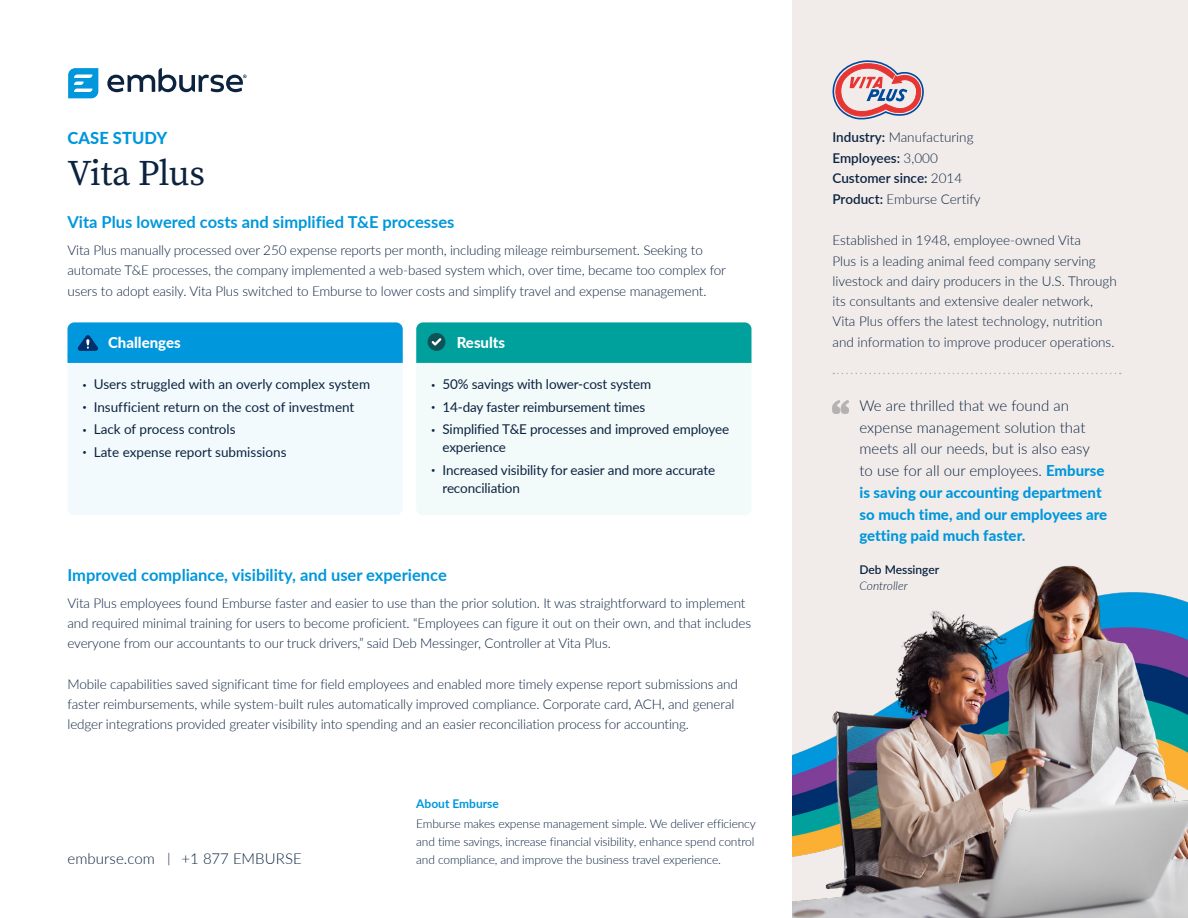
<style>
.page{position:relative;width:1188px;height:918px;background:#fff}
.page>*{position:absolute;margin:0;border:0;box-sizing:border-box;transform-origin:0 0}
.Headline-SSP{font:36px "Source Serif Pro";letter-spacing:-.01em;color:#0c2340}
.Body-headline{font:700 16.5px "Lato";color:#0097dc}
.Case-study-tag{font:800 16.5px "Lato";letter-spacing:.005em;color:#0097dc}
.quote{font:300 15px/21.8px "Lato";color:#0c2340}
.Container-headline{font:800 15px "Lato";color:#fff}
.Body{font:300 13.5px/20.2px "Lato";letter-spacing:-.01em;color:#0c2340}
.t1{font:13.5px/18px "Lato";letter-spacing:-.01em;color:#0c2340}
.Body-small{font:300 13.5px "Lato";color:#0c2340}
.Body-small-2{font:600 13.5px "Lato";color:#0c2340}
._8pt-small-print{font:300 12px/18px "Lato";letter-spacing:-.01em;color:#0c2340}
._8pt_semi{font:600 12px "Lato";color:#0c2340}
._8pt-bold{font:700 12px "Lato";color:#0097dc}
._8pt-italics{font:italic 300 12px "Lato";color:#0c2340}
.s1{font-size:7.5px}
.s2{font-size:13.5px}
.s3{font-weight:600}
.s4{font-weight:300}
.s5{font-weight:800;color:#0097dc}
</style>
<div class="page">
<div style="left:792px;top:0;width:396px;height:918px;background:#f1ecea"></div>
<svg style="left:833px;top:373px;width:288px;height:1px"></svg>
<img style="left:832px;top:400px;width:17px;height:14px">
<div style="left:417px;top:363px;width:334px;height:152px;background:#f2fafa"></div>
<svg style="left:416px;top:322px;width:336px;height:41px;background:#04a19d"></svg>
<div style="left:68px;top:363px;width:334px;height:152px;background:#f2fafd"></div>
<div style="left:68px;top:322px;width:335px;height:41px;background:#0097dc"></div>
<svg style="left:832px;top:60px;width:92px;height:59px"></svg>
<img style="left:793px;top:566px;width:395px;height:352px">
<svg style="left:68px;top:68px;width:30px;height:30px"></svg>
<svg style="left:107px;top:68px;width:140px;height:24px"></svg>
<p class="Case-study-tag" style="left:68px;top:126px;width:101px">CASE STUDY</p>
<p class="Headline-SSP" style="left:68px;top:149px;width:139px">Vita Plus</p>
<p class="Body-headline" style="left:68px;top:210px;width:388px">Vita Plus lowered costs and simplified T&amp;E processes</p>
<p class="Body" style="left:68px;top:240px;width:660px">Vita Plus manually processed over 250 expense reports per month, including mileage reimbursement. Seeking to automate T&amp;E processes, the company implemented a web-based system which, over time, became too complex for users to adopt easily. Vita Plus switched to Emburse to lower costs and simplify travel and expense management.</p>
<p class="Container-headline" style="left:108px;top:332px;width:74px">Challenges</p>
<p class="t1" style="left:82px;top:375px;width:289px"><span class="s1">Ҍ</span> Users struggled with an overly complex system</p>
<p class="t1" style="left:82px;top:397px;width:273px"><span class="s1">Ҍ</span> Insufficient return on the cost of investment</p>
<p class="t1" style="left:82px;top:420px;width:155px"><span class="s1">Ҍ</span> Lack of process controls</p>
<p class="t1" style="left:82px;top:442px;width:206px"><span class="s1">Ҍ</span> Late expense report submissions</p>
<p class="Container-headline" style="left:457px;top:332px;width:50px">Results</p>
<p class="t1" style="left:431px;top:375px;width:222px"><span class="s1">Ҍ</span> 50% savings with lower-cost system</p>
<p class="t1" style="left:431px;top:397px;width:216px"><span class="s1">Ҍ</span> 14-day faster reimbursement times</p>
<p class="t1" style="left:442px;top:420px;width:288px;text-indent:-11px"><span class="s1">Ҍ</span> Simplified T&amp;E processes and improved employee experience</p>
<p class="t1" style="left:442px;top:460px;width:274px;text-indent:-11px"><span class="s1">Ҍ</span> Increased visibility for easier and more accurate reconciliation</p>
<p class="Body-headline" style="left:68px;top:563px;width:381px">Improved compliance, visibility, and user experience</p>
<p class="Body" style="left:68px;top:592px;width:685px">Vita Plus employees found Emburse faster and easier to use than the prior solution. It was straightforward to implement and required minimal training for users to become proficient. “Employees can figure it out on their own, and that includes everyone from our accountants to our truck drivers,” said Deb Messinger, Controller at Vita Plus.</p>
<p class="Body" style="left:68px;top:673px;width:672px">Mobile capabilities saved significant time for field employees and enabled more timely expense report submissions and faster reimbursements, while system-built rules automatically improved compliance. Corporate card, ACH, and general ledger integrations provided greater visibility into spending and an easier reconciliation process for accounting.</p>
<p class="quote" style="left:68px;top:847px;width:236px">emburse.com <span class="s2">|</span> +1 877 EMBURSE</p>
<p class="_8pt-bold" style="left:416px;top:795px;width:84px">About Emburse</p>
<p class="_8pt-small-print" style="left:416px;top:814px;width:341px">Emburse makes expense management simple. We deliver efficiency and time savings, increase financial visibility, enhance spend control and compliance, and improve the business travel experience.</p>
<p class="Body-small" style="left:832px;top:128px;width:143px"><span class="s3">Industry:</span> Manufacturing</p>
<p class="Body-small-2" style="left:832px;top:148px;width:107px">Employees: <span class="s4">3,000</span></p>
<p class="Body-small-2" style="left:832px;top:169px;width:131px">Customer since: <span class="s4">2014</span></p>
<p class="Body-small" style="left:832px;top:190px;width:150px"><span class="s3">Product:</span> Emburse Certify</p>
<p class="Body" style="left:832px;top:230px;width:286px">Established in 1948, employee-owned Vita<br>Plus is a leading animal feed company serving livestock and dairy producers in the U.S. Through its consultants and extensive dealer network, Vita Plus offers the latest technology, nutrition and information to improve producer operations.</p>
<p class="quote" style="left:860px;top:394px;width:249px">We are thrilled that we found an expense management solution that meets all our needs, but is also easy to use for all our employees. <span class="s5">Emburse is saving our accounting department so much time, and our employees are getting paid much faster.</span></p>
<p class="_8pt_semi" style="left:860px;top:561px;width:81px">Deb Messinger</p>
<p class="_8pt-italics" style="left:860px;top:578px;width:50px">Controller</p>
</div>
